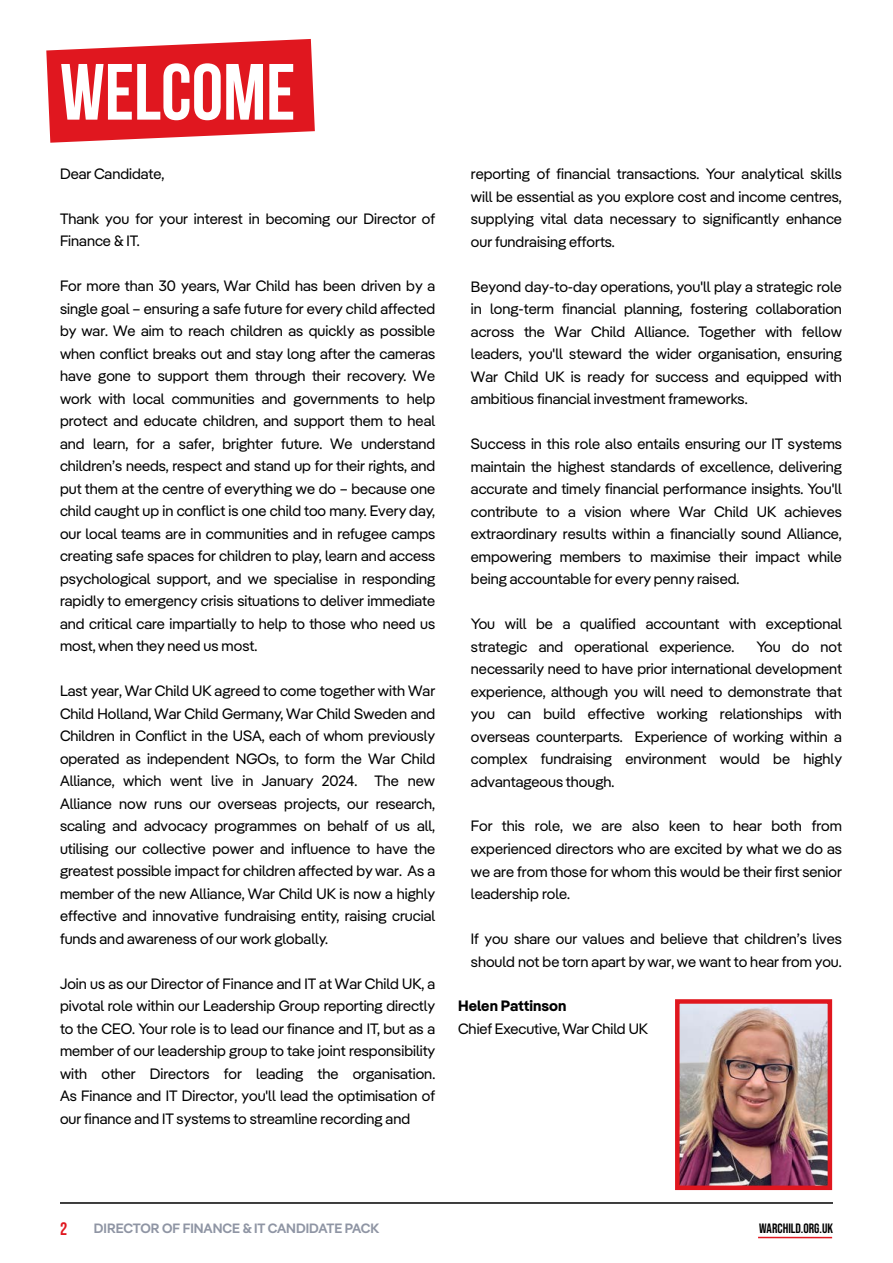
<style>
.page{position:relative;width:893px;height:1263px;background:#fff}
.page>*{position:absolute;margin:0;border:0;box-sizing:border-box;transform-origin:0 0}
.t1{font:700 79.5px "Bebas Neue";color:#fff}
.t2{font:18px "Bebas Neue";color:#e0171f}
.t3{font:15px/22.5px "Pangea Afrikan Trial";color:#000;text-align:justify}
.t4{font:700 15px "Pangea Afrikan Trial";color:#000}
.t5{font:600 13.5px "Pangea Afrikan Trial";color:#8f95a4}
.t6{font:13.5px "Bebas Neue";color:#000}
</style>
<div class="page">
<hr style="left:60px;top:1202px;width:773px;height:2px;background:#000">
<hr style="left:758px;top:1237px;width:74px;height:1px;background:#e0171f">
<img style="left:680px;top:1004px;width:147px;height:181px">
<div style="left:675px;top:999px;width:157px;height:191px;border:4px solid #e0171f"></div>
<svg style="left:46px;top:39px;width:269px;height:104px"></svg>
<h1 class="t1" style="left:60px;top:49px;width:237px">WELCOME</h1>
<p class="t3" style="left:60px;top:162px;width:106px">Dear Candidate,</p>
<p class="t3" style="left:60px;top:207px;width:377px">Thank you for your interest in becoming our Director of<br>Finance &amp; IT.</p>
<p class="t3" style="left:60px;top:274px;width:377px">For more than 30 years, War Child has been driven by a single goal – ensuring a safe future for every child affected by war. We aim to reach children as quickly as possible when conflict breaks out and stay long after the cameras have gone to support them through their recovery. We work with local communities and governments to help protect and educate children, and support them to heal and learn, for a safer, brighter future. We understand children’s needs, respect and stand up for their rights, and put them at the centre of everything we do – because one child caught up in conflict is one child too many. Every day, our local teams are in communities and in refugee camps creating safe spaces for children to play, learn and access psychological support, and we specialise in responding rapidly to emergency crisis situations to deliver immediate and critical care impartially to help to those who need us most, when they need us most.</p>
<p class="t3" style="left:60px;top:679px;width:377px">Last year, War Child UK agreed to come together with War Child Holland, War Child Germany, War Child Sweden and Children in Conflict in the USA, each of whom previously operated as independent NGOs, to form the War Child Alliance, which went live in January 2024. The new Alliance now runs our overseas projects, our research, scaling and advocacy programmes on behalf of us all, utilising our collective power and influence to have the greatest possible impact for children affected by war. As a member of the new Alliance, War Child UK is now a highly effective and innovative fundraising entity, raising crucial funds and awareness of our work globally.</p>
<p class="t3" style="left:60px;top:972px;width:377px">Join us as our Director of Finance and IT at War Child UK, a pivotal role within our Leadership Group reporting directly to the CEO. Your role is to lead our finance and IT, but as a member of our leadership group to take joint responsibility with other Directors for leading the organisation.<br>As Finance and IT Director, you'll lead the optimisation of our finance and IT systems to streamline recording and</p>
<p class="t3" style="left:471px;top:162px;width:372px">reporting of financial transactions. Your analytical skills will be essential as you explore cost and income centres, supplying vital data necessary to significantly enhance our fundraising efforts.</p>
<p class="t3" style="left:471px;top:274px;width:372px">Beyond day-to-day operations, you'll play a strategic role in long-term financial planning, fostering collaboration across the War Child Alliance. Together with fellow leaders, you'll steward the wider organisation, ensuring War Child UK is ready for success and equipped with ambitious financial investment frameworks.</p>
<p class="t3" style="left:471px;top:432px;width:372px">Success in this role also entails ensuring our IT systems maintain the highest standards of excellence, delivering accurate and timely financial performance insights. You'll contribute to a vision where War Child UK achieves extraordinary results within a financially sound Alliance, empowering members to maximise their impact while being accountable for every penny raised.</p>
<p class="t3" style="left:471px;top:612px;width:372px">You will be a qualified accountant with exceptional strategic and operational experience.</p>
<p class="t3" style="left:471px;top:634px;width:372px;text-indent:285px">You do not necessarily need to have prior international development experience, although you will need to demonstrate that you can build effective working relationships with overseas counterparts. Experience of working within a complex fundraising environment would be highly advantageous though.</p>
<p class="t3" style="left:471px;top:813px;width:372px">For this role, we are also keen to hear both from experienced directors who are excited by what we do as we are from those for whom this would be their first senior leadership role.</p>
<p class="t3" style="left:471px;top:927px;width:372px">If you share our values and believe that children’s lives should not be torn apart by war, we want to hear from you.</p>
<p class="t4" style="left:458px;top:995px;width:110px">Helen Pattinson</p>
<p class="t3" style="left:458px;top:1017px;width:191px">Chief Executive, War Child UK</p>
<p class="t2" style="left:60px;top:1219px;width:9px">2</p>
<p class="t5" style="left:94px;top:1219px;width:287px">DIRECTOR OF FINANCE &amp; IT CANDIDATE PACK</p>
<p class="t6" style="left:759px;top:1221px;width:75px">WARCHILD.ORG.UK</p>
</div>
